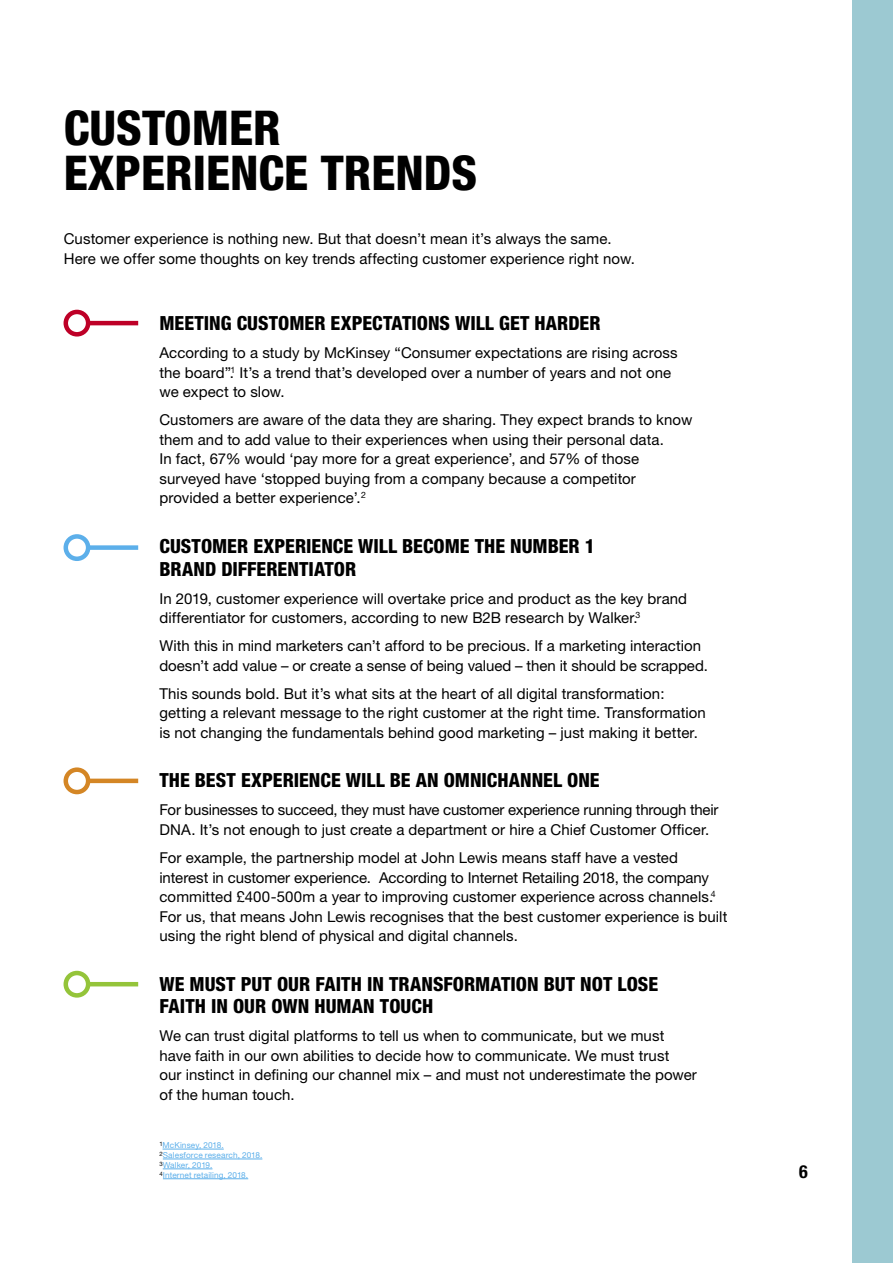
<style>
.page{position:relative;width:893px;height:1263px;background:#fff}
.page>*{position:absolute;margin:0;border:0;box-sizing:border-box;transform-origin:0 0}
.t1{font:800 condensed 48px/45px "Helvetica Neue";color:#000}
.t2{font:800 condensed 19.5px/22.5px "Helvetica Neue";color:#000}
.t3{font:700 condensed 18px "Helvetica Neue";color:#000}
.t4{font:15px/19.5px "Helvetica Neue";letter-spacing:.005em;color:#000}
.t5{font:8.25px/9.9px "Helvetica Neue";letter-spacing:.01em;color:#5cafea}
</style>
<div class="page">
<hr style="left:163px;top:1149px;width:61px;height:1px;background:#5cafea">
<hr style="left:163px;top:1159px;width:99px;height:1px;background:#5cafea">
<hr style="left:163px;top:1168px;width:49px;height:1px;background:#5cafea">
<hr style="left:163px;top:1178px;width:85px;height:1px;background:#5cafea">
<div style="left:853px;top:0;width:40px;height:1263px;background:#9cc9d2"></div>
<div style="left:64px;top:310px;width:26px;height:27px;border:4px solid #be0027;border-radius:50%"></div>
<hr style="left:89px;top:321px;width:49px;height:4px;background:#be0027">
<div style="left:64px;top:534px;width:26px;height:27px;border:4px solid #5cafea;border-radius:50%"></div>
<div style="left:89px;top:545px;width:49px;height:5px;background:#5cafea"></div>
<div style="left:64px;top:767px;width:26px;height:27px;border:4px solid #d48625;border-radius:50%"></div>
<hr style="left:89px;top:779px;width:49px;height:4px;background:#d48625">
<div style="left:64px;top:971px;width:26px;height:27px;border:4px solid #94c43a;border-radius:50%"></div>
<hr style="left:89px;top:982px;width:49px;height:4px;background:#94c43a">
<h1 class="t1" style="left:64px;top:105px;width:415px">CUSTOMER<br>EXPERIENCE TRENDS</h1>
<p class="t4" style="left:64px;top:229px;width:573px">Customer experience is nothing new. But that doesn’t mean it’s always the same.<br>Here we offer some thoughts on key trends affecting customer experience right now.</p>
<h2 class="t2" style="left:159px;top:312px;width:443px">MEETING CUSTOMER EXPECTATIONS WILL GET HARDER</h2>
<p class="t4" style="left:159px;top:343px;width:520px">According to a study by McKinsey “Consumer expectations are rising across the board”.<sup>1</sup> It’s a trend that’s developed over a number of years and not one we expect to slow.</p>
<p class="t4" style="left:159px;top:410px;width:534px">Customers are aware of the data they are sharing. They expect brands to know them and to add value to their experiences when using their personal data.<br>In fact, 67% would ‘pay more for a great experience’, and 57% of those surveyed have ‘stopped buying from a company because a competitor provided a better experience’.<sup>2</sup></p>
<h2 class="t2" style="left:159px;top:535px;width:437px">CUSTOMER EXPERIENCE WILL BECOME THE NUMBER 1<br>BRAND DIFFERENTIATOR</h2>
<p class="t4" style="left:159px;top:588px;width:529px">In 2019, customer experience will overtake price and product as the key brand differentiator for customers, according to new B2B research by Walker.<sup>3</sup></p>
<p class="t4" style="left:159px;top:636px;width:550px">With this in mind marketers can’t afford to be precious. If a marketing interaction doesn’t add value – or create a sense of being valued – then it should be scrapped.</p>
<p class="t4" style="left:159px;top:683px;width:548px">This sounds bold. But it’s what sits at the heart of all digital transformation: getting a relevant message to the right customer at the right time. Transformation is not changing the fundamentals behind good marketing – just making it better.</p>
<h2 class="t2" style="left:159px;top:769px;width:442px">THE BEST EXPERIENCE WILL BE AN OMNICHANNEL ONE</h2>
<p class="t4" style="left:159px;top:800px;width:560px">For businesses to succeed, they must have customer experience running through their<br>DNA. It’s not enough to just create a department or hire a Chief Customer Officer.</p>
<p class="t4" style="left:159px;top:848px;width:569px">For example, the partnership model at John Lewis means staff have a vested interest in customer experience. According to Internet Retailing 2018, the company committed £400-500m a year to improving customer experience across channels.<sup>4<br></sup>For us, that means John Lewis recognises that the best customer experience is built using the right blend of physical and digital channels.</p>
<h2 class="t2" style="left:159px;top:972px;width:500px">WE MUST PUT OUR FAITH IN TRANSFORMATION BUT NOT LOSE<br>FAITH IN OUR OWN HUMAN TOUCH</h2>
<p class="t4" style="left:159px;top:1026px;width:539px">We can trust digital platforms to tell us when to communicate, but we must have faith in our own abilities to decide how to communicate. We must trust<br>our instinct in defining our channel mix – and must not underestimate the power of the human touch.</p>
<p class="t5" style="left:159px;top:1140px;width:104px"><sup>1</sup>McKinsey, 2018.<br><sup>2</sup>Salesforce research, 2018.<br><sup>3</sup>Walker, 2019.<br><sup>4</sup>Internet retailing, 2018.</p>
<p class="t3" style="left:799px;top:1160px;width:10px">6</p>
</div>
